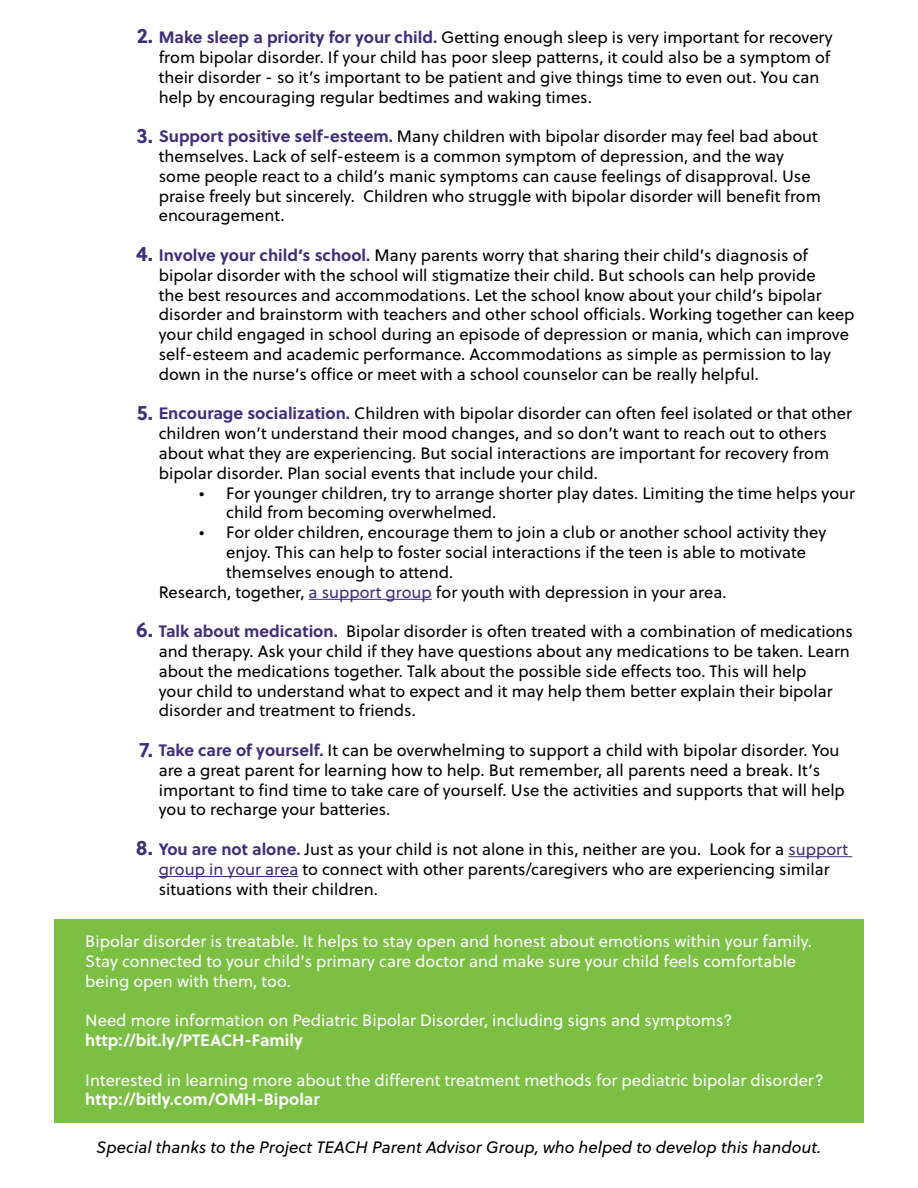
<style>
.page{position:relative;width:918px;height:1188px;background:#fff}
.page>*{position:absolute;margin:0;border:0;box-sizing:border-box;transform-origin:0 0}
.t1{font:700 21px "Soleil";color:#412d79}
.t2{font:16.5px/19.8px "Soleil";color:#000}
.t3{font:16.5px/19.8px "Soleil";color:#fff}
.t4{font:italic 16.5px "Soleil";color:#000}
.t5{font:700 16.5px "Soleil";color:#fff}
.s1{font-weight:700;color:#412d79}
.s2{color:#412d79}
</style>
<div class="page">
<hr style="left:309px;top:599px;width:123px;height:1px;background:#412d79">
<hr style="left:788px;top:856px;width:64px;height:1px;background:#412d79">
<hr style="left:159px;top:876px;width:139px;height:1px;background:#412d79">
<div style="left:54px;top:919px;width:810px;height:203px;background:#7bbf43"></div>
<p class="t1" style="left:137px;top:19px;width:18px">2.</p>
<p class="t2" style="left:159px;top:27px;width:675px"><span class="s1">Make sleep a priority for your child.</span> Getting enough sleep is very important for recovery from bipolar disorder. If your child has poor sleep patterns, it could also be a symptom of their disorder - so it’s important to be patient and give things time to even out. You can help by encouraging regular bedtimes and waking times.</p>
<p class="t2" style="left:159px;top:126px;width:664px"><span class="s1">Support positive self-esteem.</span> Many children with bipolar disorder may feel bad about themselves. Lack of self-esteem is a common symptom of depression, and the way some people react to a child’s manic symptoms can cause feelings of disapproval. Use praise freely but sincerely. Children who struggle with bipolar disorder will benefit from encouragement.</p>
<p class="t2" style="left:159px;top:245px;width:697px"><span class="s1">Involve your child’s school.</span> Many parents worry that sharing their child’s diagnosis of bipolar disorder with the school will stigmatize their child. But schools can help provide<br>the best resources and accommodations. Let the school know about your child’s bipolar disorder and brainstorm with teachers and other school officials. Working together can keep your child engaged in school during an episode of depression or mania, which can improve self-esteem and academic performance. Accommodations as simple as permission to lay down in the nurse’s office or meet with a school counselor can be really helpful.</p>
<p class="t2" style="left:159px;top:403px;width:695px"><span class="s1">Encourage socialization.</span> Children with bipolar disorder can often feel isolated or that other children won’t understand their mood changes, and so don’t want to reach out to others about what they are experiencing. But social interactions are important for recovery from bipolar disorder. Plan social events that include your child.</p>
<p class="t2" style="left:226px;top:483px;width:630px;text-indent:-27px">• For younger children, try to arrange shorter play dates. Limiting the time helps your child from becoming overwhelmed.</p>
<p class="t2" style="left:199px;top:522px;width:629px">• For older children, encourage them to join a club or another school activity they</p>
<p class="t2" style="left:226px;top:542px;width:581px">enjoy. This can help to foster social interactions if the teen is able to motivate</p>
<p class="t2" style="left:226px;top:562px;width:228px">themselves enough to attend.</p>
<p class="t2" style="left:159px;top:582px;width:569px">Research, together, <span class="s2">a support group</span> for youth with depression in your area.</p>
<p class="t2" style="left:159px;top:621px;width:696px"><span class="s1">Talk about medication.</span> Bipolar disorder is often treated with a combination of medications and therapy. Ask your child if they have questions about any medications to be taken. Learn about the medications together. Talk about the possible side effects too. This will help<br>your child to understand what to expect and it may help them better explain their bipolar disorder and treatment to friends.</p>
<p class="t2" style="left:159px;top:740px;width:688px"><span class="s1">Take care of yourself.</span> It can be overwhelming to support a child with bipolar disorder. You are a great parent for learning how to help. But remember, all parents need a break. It’s important to find time to take care of yourself. Use the activities and supports that will help you to recharge your batteries.</p>
<p class="t2" style="left:159px;top:839px;width:691px"><span class="s1">You are not alone.</span> Just as your child is not alone in this, neither are you. Look for a <span class="s2">support group in your area</span> to connect with other parents/caregivers who are experiencing similar situations with their children.</p>
<p class="t1" style="left:136px;top:119px;width:18px">3.</p>
<p class="t1" style="left:136px;top:238px;width:18px">4.</p>
<p class="t1" style="left:137px;top:396px;width:18px">5.</p>
<p class="t1" style="left:136px;top:614px;width:18px">6.</p>
<p class="t1" style="left:139px;top:733px;width:15px">7.</p>
<p class="t1" style="left:136px;top:832px;width:19px">8.</p>
<p class="t3" style="left:85px;top:931px;width:728px">Bipolar disorder is treatable. It helps to stay open and honest about emotions within your family.<br>Stay connected to your child’s primary care doctor and make sure your child feels comfortable being open with them, too.</p>
<p class="t3" style="left:85px;top:1010px;width:649px">Need more information on Pediatric Bipolar Disorder, including signs and symptoms?</p>
<p class="t5" style="left:85px;top:1027px;width:219px">http://bit.ly/PTEACH-Family</p>
<p class="t3" style="left:85px;top:1070px;width:740px">Interested in learning more about the different treatment methods for pediatric bipolar disorder?</p>
<p class="t5" style="left:85px;top:1087px;width:236px">http://bitly.com/OMH-Bipolar</p>
<p class="t4" style="left:97px;top:1135px;width:726px">Special thanks to the Project TEACH Parent Advisor Group, who helped to develop this handout.</p>
</div>
